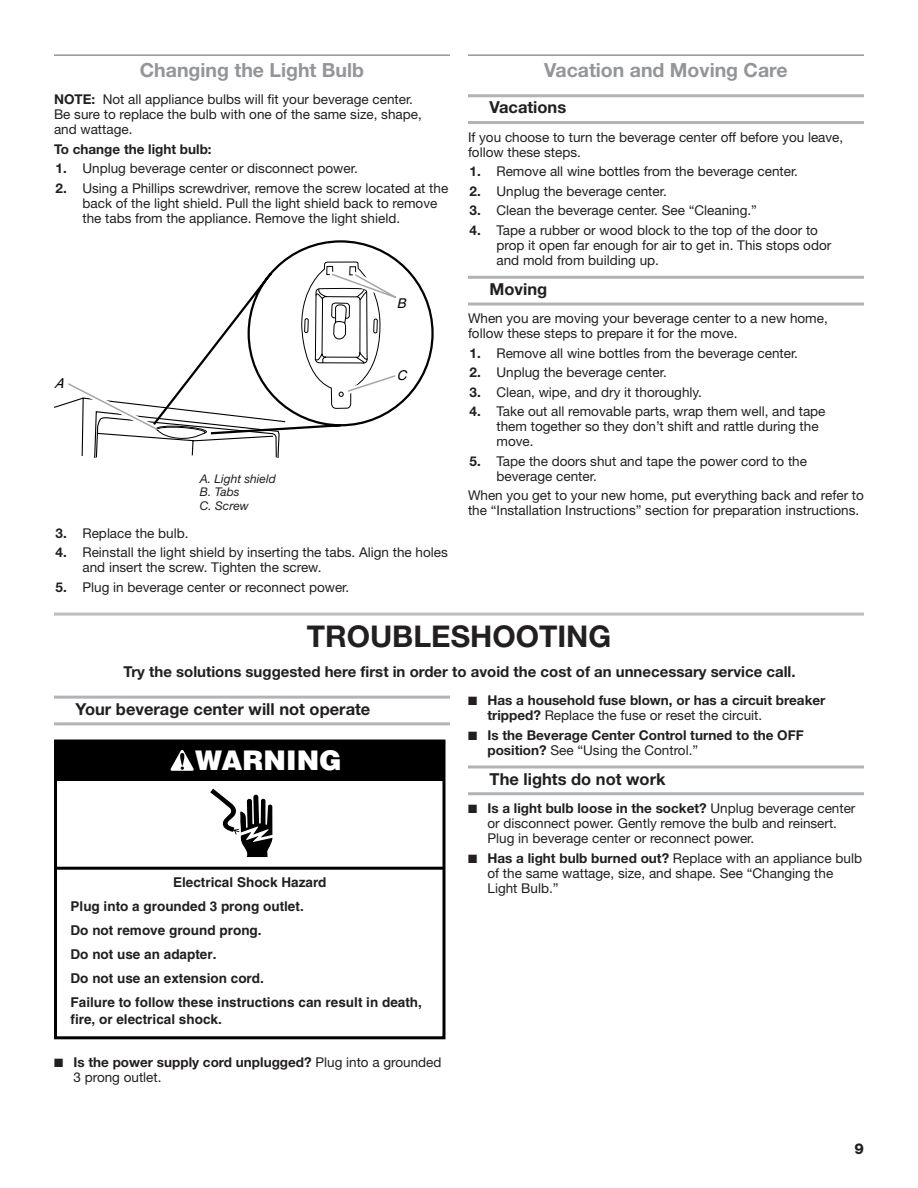
<style>
.page{position:relative;width:918px;height:1188px;background:#fff}
.page>*{position:absolute;margin:0;border:0;box-sizing:border-box;transform-origin:0 0}
.t1{font:700 30px "Helvetica Neue LT Std";color:#231f20}
.t2{font:900 27.15px "Helvetica";color:#fff}
.t3{font:700 19.5px "Helvetica Neue LT Std";color:#939598}
.t4{font:700 16.5px "Helvetica Neue LT Std";color:#231f20}
.t5{font:700 15px "Helvetica Neue LT Std";color:#231f20}
.t6{font:800 15px "Helvetica Neue LT Std";color:#231f20}
.t7{font:13.5px/15px "Helvetica Neue LT Std";color:#231f20}
.t8{font:700 13.5px/15px "Helvetica Neue LT Std";color:#231f20}
.t9{font:700 13.5px/24.2px "Helvetica";color:#231f20}
.t10{font:italic 13.5px "Helvetica";color:#000}
.t11{font:italic 12px/13.5px "Helvetica Neue LT Std";color:#231f20}
.s1{font-weight:700}
.s2{font-weight:400}
</style>
<div class="page">
<hr style="left:54px;top:54px;width:396px;height:2px;background:#939598">
<svg style="left:54px;top:383px;width:226px;height:75px"></svg>
<svg style="left:151px;top:249px;width:150px;height:187px"></svg>
<svg style="left:301px;top:240px;width:133px;height:189px"></svg>
<hr style="left:468px;top:54px;width:396px;height:2px;background:#939598">
<hr style="left:468px;top:94px;width:396px;height:3px;background:#b2b3b7">
<hr style="left:468px;top:121px;width:396px;height:3px;background:#b2b3b7">
<hr style="left:468px;top:276px;width:396px;height:3px;background:#b2b3b7">
<hr style="left:468px;top:303px;width:396px;height:3px;background:#b2b3b7">
<hr style="left:54px;top:613px;width:810px;height:3px;background:#bcbdc0">
<svg style="left:210px;top:789px;width:63px;height:68px"></svg>
<div style="left:56px;top:741px;width:388px;height:39px;background:#000"></div>
<hr style="left:56px;top:867px;width:388px;height:3px;background:#000">
<svg style="left:170px;top:750px;width:24px;height:21px"></svg>
<div style="left:54px;top:740px;width:392px;height:299px;border:3px solid #000"></div>
<hr style="left:468px;top:765px;width:396px;height:3px;background:#b2b3b7">
<hr style="left:468px;top:792px;width:396px;height:3px;background:#b2b3b7">
<hr style="left:54px;top:696px;width:396px;height:3px;background:#b2b3b7">
<hr style="left:54px;top:722px;width:396px;height:3px;background:#b2b3b7">
<h3 class="t3" style="left:140px;top:58px;width:226px">Changing the Light Bulb</h3>
<p class="t7" style="left:54px;top:92px;width:369px"><span class="s1">NOTE:</span> Not all appliance bulbs will fit your beverage center.<br>Be sure to replace the bulb with one of the same size, shape, and wattage.</p>
<p class="t8" style="left:54px;top:141px;width:159px">To change the light bulb:</p>
<p class="t7" style="left:55px;top:161px;width:304px"><span class="s1">1.</span> Unplug beverage center or disconnect power.</p>
<p class="t7" style="left:82px;top:180px;width:367px;text-indent:-27px"><span class="s1">2.</span> Using a Phillips screwdriver, remove the screw located at the back of the light shield. Pull the light shield back to remove the tabs from the appliance. Remove the light shield.</p>
<p class="t10" style="left:54px;top:376px;width:14px">A</p>
<p class="t11" style="left:200px;top:472px;width:78px">A. Light shield<br>B. Tabs<br>C. Screw</p>
<p class="t10" style="left:397px;top:295px;width:14px">B</p>
<p class="t10" style="left:397px;top:367px;width:15px">C</p>
<p class="t7" style="left:56px;top:525px;width:135px"><span class="s1">3.</span> Replace the bulb.</p>
<p class="t7" style="left:82px;top:545px;width:367px;text-indent:-27px"><span class="s1">4.</span> Reinstall the light shield by inserting the tabs. Align the holes and insert the screw. Tighten the screw.</p>
<p class="t7" style="left:56px;top:579px;width:295px"><span class="s1">5.</span> Plug in beverage center or reconnect power.</p>
<h3 class="t3" style="left:544px;top:58px;width:245px">Vacation and Moving Care</h3>
<p class="t4" style="left:490px;top:97px;width:78px">Vacations</p>
<p class="t7" style="left:468px;top:129px;width:377px">If you choose to turn the beverage center off before you leave, follow these steps.</p>
<p class="t7" style="left:470px;top:164px;width:330px"><span class="s1">1.</span> Remove all wine bottles from the beverage center.</p>
<p class="t7" style="left:470px;top:183px;width:199px"><span class="s1">2.</span> Unplug the beverage center.</p>
<p class="t7" style="left:470px;top:203px;width:289px"><span class="s1">3.</span> Clean the beverage center. See “Cleaning.”</p>
<p class="t7" style="left:497px;top:222px;width:336px;text-indent:-27px"><span class="s1">4.</span> Tape a rubber or wood block to the top of the door to prop it open far enough for air to get in. This stops odor and mold from building up.</p>
<p class="t4" style="left:490px;top:279px;width:59px">Moving</p>
<p class="t7" style="left:468px;top:311px;width:361px">When you are moving your beverage center to a new home, follow these steps to prepare it for the move.</p>
<p class="t7" style="left:470px;top:345px;width:330px"><span class="s1">1.</span> Remove all wine bottles from the beverage center.</p>
<p class="t7" style="left:470px;top:365px;width:199px"><span class="s1">2.</span> Unplug the beverage center.</p>
<p class="t7" style="left:470px;top:384px;width:234px"><span class="s1">3.</span> Clean, wipe, and dry it thoroughly.</p>
<p class="t7" style="left:497px;top:404px;width:331px;text-indent:-27px"><span class="s1">4.</span> Take out all removable parts, wrap them well, and tape them together so they don’t shift and rattle during the move.</p>
<p class="t7" style="left:497px;top:453px;width:312px;text-indent:-27px"><span class="s1">5.</span> Tape the doors shut and tape the power cord to the beverage center.</p>
<p class="t7" style="left:468px;top:488px;width:397px">When you get to your new home, put everything back and refer to the “Installation Instructions” section for preparation instructions.</p>
<h1 class="t1" style="left:307px;top:618px;width:306px">TROUBLESHOOTING</h1>
<p class="t5" style="left:124px;top:663px;width:673px">Try the solutions suggested here first in order to avoid the cost of an unnecessary service call.</p>
<p class="t4" style="left:76px;top:699px;width:296px">Your beverage center will not operate</p>
<h2 class="t2" style="left:195px;top:743px;width:148px">WARNING</h2>
<p class="t9" style="left:71px;top:870px;width:353px;text-indent:103px">Electrical Shock Hazard<br>Plug into a grounded 3 prong outlet.<br>Do not remove ground prong.<br>Do not use an adapter.<br>Do not use an extension cord.<br>Failure to follow these instructions can result in death,</p>
<p class="t9" style="left:71px;top:1007px;width:153px">fire, or electrical shock.</p>
<p class="t8" style="left:74px;top:1055px;width:370px;text-indent:-20px">■ Is the power supply cord unplugged? <span class="s2">Plug into a grounded<br>3 prong outlet.</span></p>
<p class="t8" style="left:488px;top:693px;width:339px;text-indent:-20px">■ Has a household fuse blown, or has a circuit breaker tripped? <span class="s2">Replace the fuse or reset the circuit.</span></p>
<p class="t8" style="left:488px;top:727px;width:318px;text-indent:-20px">■ Is the Beverage Center Control turned to the OFF position? <span class="s2">See “Using the Control.”</span></p>
<p class="t4" style="left:490px;top:769px;width:177px">The lights do not work</p>
<p class="t7" style="left:488px;top:801px;width:369px;text-indent:-20px">■ <span class="s1">Is a light bulb loose in the socket?</span> Unplug beverage center or disconnect power. Gently remove the bulb and reinsert.<br>Plug in beverage center or reconnect power.</p>
<p class="t7" style="left:488px;top:850px;width:376px;text-indent:-20px">■ <span class="s1">Has a light bulb burned out?</span> Replace with an appliance bulb of the same wattage, size, and shape. See “Changing the<br>Light Bulb.”</p>
<p class="t6" style="left:855px;top:1139px;width:11px">9</p>
</div>
